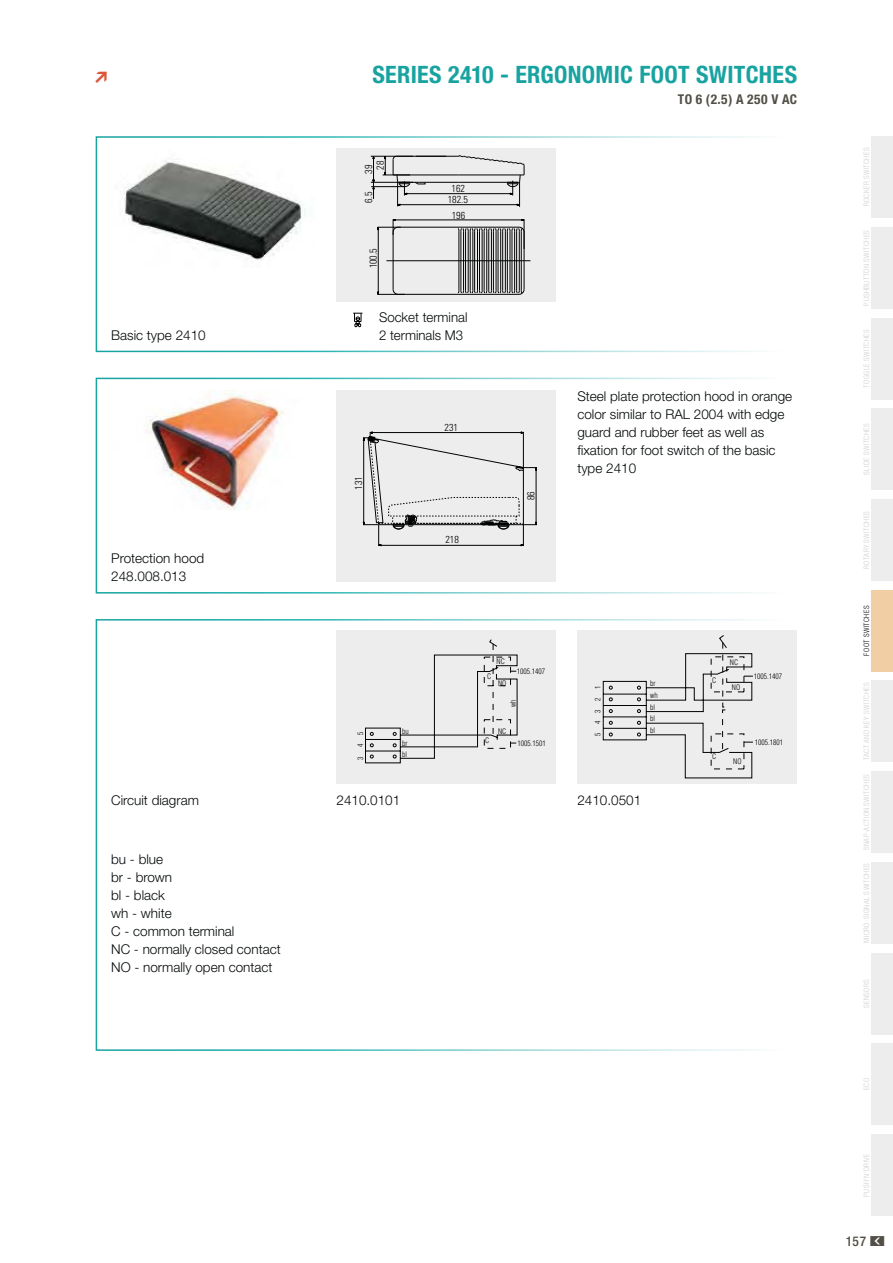
<style>
.page{position:relative;width:893px;height:1263px;background:#fff}
.page>*{position:absolute;margin:0;border:0;box-sizing:border-box;transform-origin:0 0}
.t1{font:700 condensed 24px "Helvetica Neue";letter-spacing:.015em;color:#18a3a1}
.t2{font:300 13.5px/18px "Helvetica Neue";color:#040809}
.t3{font:700 condensed 13.5px "Helvetica Neue";letter-spacing:.03em;color:#514f46}
.t4{font:500 condensed 13.5px "Helvetica Neue";color:#514f46}
.t5{font:300 condensed 10.05px/11.7px "Univers";color:#010202;text-align:center}
.t6{font:300 condensed 7.5px "Helvetica Neue";letter-spacing:.065em;color:#cecfcf}
.t7{font:300 condensed 7.5px/11.7px "Helvetica";color:#010202}
.t8{font:300 condensed 7.5px "Helvetica Neue";letter-spacing:.065em;color:#cecfcd}
.t9{font:300 condensed 7.5px "Helvetica Neue";letter-spacing:.06em;color:#040809}
</style>
<div class="page">
<div style="left:871px;top:953px;width:22px;height:81px;background:#ededed"></div>
<div style="left:871px;top:862px;width:22px;height:82px;background:#ededed"></div>
<div style="left:871px;top:771px;width:22px;height:82px;background:#ededed"></div>
<div style="left:871px;top:681px;width:22px;height:81px;background:#ededed"></div>
<div style="left:871px;top:499px;width:22px;height:82px;background:#ededed"></div>
<div style="left:871px;top:408px;width:22px;height:82px;background:#ededed"></div>
<div style="left:871px;top:318px;width:22px;height:81px;background:#ededed"></div>
<div style="left:871px;top:1043px;width:22px;height:82px;background:#ededed"></div>
<div style="left:871px;top:1134px;width:22px;height:82px;background:#ededed"></div>
<div style="left:871px;top:136px;width:22px;height:82px;background:#ededed"></div>
<div style="left:871px;top:227px;width:22px;height:82px;background:#ededed"></div>
<div style="left:871px;top:590px;width:22px;height:82px;background:#f2cea5"></div>
<div style="left:96px;top:136px;width:701px;height:216px;border:2px solid #fff"></div>
<img style="left:120px;top:158px;width:186px;height:102px">
<div style="left:336px;top:148px;width:220px;height:153px;background:#ededed"></div>
<hr style="left:386px;top:260px;width:144px;height:1px;background:#010202">
<hr style="left:371px;top:156px;width:42px;height:1px;background:#010202">
<hr style="left:371px;top:182px;width:42px;height:1px;background:#010202">
<svg style="left:383px;top:155px;width:142px;height:52px"></svg>
<svg style="left:373px;top:155px;width:1px;height:44px"></svg>
<hr style="left:371px;top:186px;width:33px;height:1px;background:#010202">
<svg style="left:377px;top:219px;width:150px;height:76px"></svg>
<svg style="left:353px;top:313px;width:9px;height:14px"></svg>
<div style="left:96px;top:378px;width:701px;height:216px;border:2px solid #fff"></div>
<img style="left:146px;top:390px;width:139px;height:119px">
<div style="left:336px;top:390px;width:220px;height:191px;background:#ededed"></div>
<svg style="left:363px;top:432px;width:174px;height:114px"></svg>
<div style="left:96px;top:619px;width:701px;height:432px;border:2px solid #fff"></div>
<div style="left:336px;top:631px;width:220px;height:153px;background:#ededed"></div>
<svg style="left:365px;top:639px;width:152px;height:124px"></svg>
<div style="left:577px;top:631px;width:220px;height:153px;background:#ededed"></div>
<svg style="left:603px;top:635px;width:150px;height:143px"></svg>
<h1 class="t1" style="left:372px;top:65px;width:426px">SERIES 2410 - ERGONOMIC FOOT SWITCHES</h1>
<p class="t3" style="left:678px;top:94px;width:121px">TO 6 (2.5) A 250 V AC</p>
<p class="t2" style="left:111px;top:327px;width:96px">Basic type 2410</p>
<p class="t5" style="left:364px;top:174px;width:15px;rotate:-90deg">39<br>28</p>
<p class="t5" style="left:364px;top:203px;width:13px;rotate:-90deg">6.5</p>
<p class="t5" style="left:368px;top:268px;width:22px;rotate:-90deg">100.5</p>
<p class="t5" style="left:451px;top:184px;width:15px">162</p>
<p class="t5" style="left:448px;top:195px;width:22px">182.5</p>
<p class="t5" style="left:452px;top:210px;width:15px">196</p>
<p class="t2" style="left:379px;top:309px;width:90px">Socket terminal<br>2 terminals M3</p>
<p class="t2" style="left:111px;top:551px;width:95px">Protection hood<br>248.008.013</p>
<p class="t5" style="left:354px;top:490px;width:15px;rotate:-90deg">131</p>
<p class="t7" style="left:355px;top:735px;width:5px;rotate:-90deg">5</p>
<p class="t7" style="left:355px;top:747px;width:5px;rotate:-90deg">4</p>
<p class="t7" style="left:355px;top:760px;width:5px;rotate:-90deg">3</p>
<p class="t7" style="left:402px;top:726px;width:8px">bu br bl</p>
<p class="t2" style="left:111px;top:792px;width:89px">Circuit diagram</p>
<p class="t2" style="left:336px;top:792px;width:65px">2410.0101</p>
<p class="t2" style="left:111px;top:852px;width:171px">bu - blue<br>br - brown<br>bl - black<br>wh - white<br>C - common terminal<br>NC - normally closed contact<br>NO - normally open contact</p>
<p class="t5" style="left:445px;top:423px;width:15px">231</p>
<p class="t5" style="left:445px;top:535px;width:15px">218</p>
<p class="t5" style="left:526px;top:500px;width:10px;rotate:-90deg">86</p>
<p class="t7" style="left:497px;top:656px;width:10px">NC</p>
<p class="t7" style="left:498px;top:678px;width:10px">NO</p>
<p class="t7" style="left:487px;top:671px;width:6px">C</p>
<p class="t7" style="left:517px;top:666px;width:30px">1005.1407</p>
<p class="t7" style="left:508px;top:707px;width:9px;rotate:-90deg">wh</p>
<p class="t7" style="left:485px;top:735px;width:6px">C</p>
<p class="t7" style="left:498px;top:726px;width:10px">NC</p>
<p class="t7" style="left:517px;top:738px;width:30px">1005.1501</p>
<p class="t2" style="left:577px;top:389px;width:216px">Steel plate protection hood in orange color similar to RAL 2004 with edge guard and rubber feet as well as fixation for foot switch of the basic type 2410</p>
<p class="t7" style="left:592px;top:689px;width:5px;rotate:-90deg">1</p>
<p class="t7" style="left:592px;top:701px;width:5px;rotate:-90deg">2</p>
<p class="t7" style="left:592px;top:713px;width:5px;rotate:-90deg">3</p>
<p class="t7" style="left:592px;top:724px;width:5px;rotate:-90deg">4</p>
<p class="t7" style="left:592px;top:736px;width:5px;rotate:-90deg">5</p>
<p class="t7" style="left:650px;top:678px;width:7px">br</p>
<p class="t7" style="left:712px;top:676px;width:6px">C</p>
<p class="t7" style="left:650px;top:690px;width:9px">wh bl bl bl</p>
<p class="t7" style="left:712px;top:751px;width:6px">C</p>
<p class="t2" style="left:577px;top:792px;width:65px">2410.0501</p>
<p class="t7" style="left:730px;top:657px;width:10px">NC</p>
<p class="t7" style="left:732px;top:682px;width:10px">NO</p>
<p class="t7" style="left:754px;top:671px;width:30px">1005.1407</p>
<p class="t7" style="left:733px;top:756px;width:10px">NO</p>
<p class="t7" style="left:755px;top:737px;width:30px">1005.1801</p>
<p class="t8" style="left:864px;top:206px;width:60px;rotate:-90deg">ROCKER SWITCHES</p>
<p class="t6" style="left:864px;top:306px;width:77px;rotate:-90deg">PUSHBUTTON SWITCHES</p>
<p class="t6" style="left:864px;top:388px;width:60px;rotate:-90deg">TOGGLE SWITCHES</p>
<p class="t6" style="left:864px;top:475px;width:53px;rotate:-90deg">SLIDE SWITCHES</p>
<p class="t6" style="left:864px;top:569px;width:59px;rotate:-90deg">ROTARY SWITCHES</p>
<p class="t9" style="left:864px;top:656px;width:51px;rotate:-90deg">FOOT SWITCHES</p>
<p class="t6" style="left:864px;top:760px;width:79px;rotate:-90deg">TACT AND KEY SWITCHES</p>
<p class="t6" style="left:864px;top:850px;width:78px;rotate:-90deg">SNAP-ACTION SWITCHES</p>
<p class="t6" style="left:864px;top:943px;width:81px;rotate:-90deg">MICRO-SIGNAL SWITCHES</p>
<p class="t6" style="left:864px;top:1008px;width:30px;rotate:-90deg">SENSORS</p>
<p class="t6" style="left:864px;top:1090px;width:14px;rotate:-90deg">ECO</p>
<p class="t6" style="left:864px;top:1197px;width:45px;rotate:-90deg">PUSH‘N‘DRIVE</p>
<p class="t4" style="left:846px;top:1236px;width:22px">157</p>
</div>
